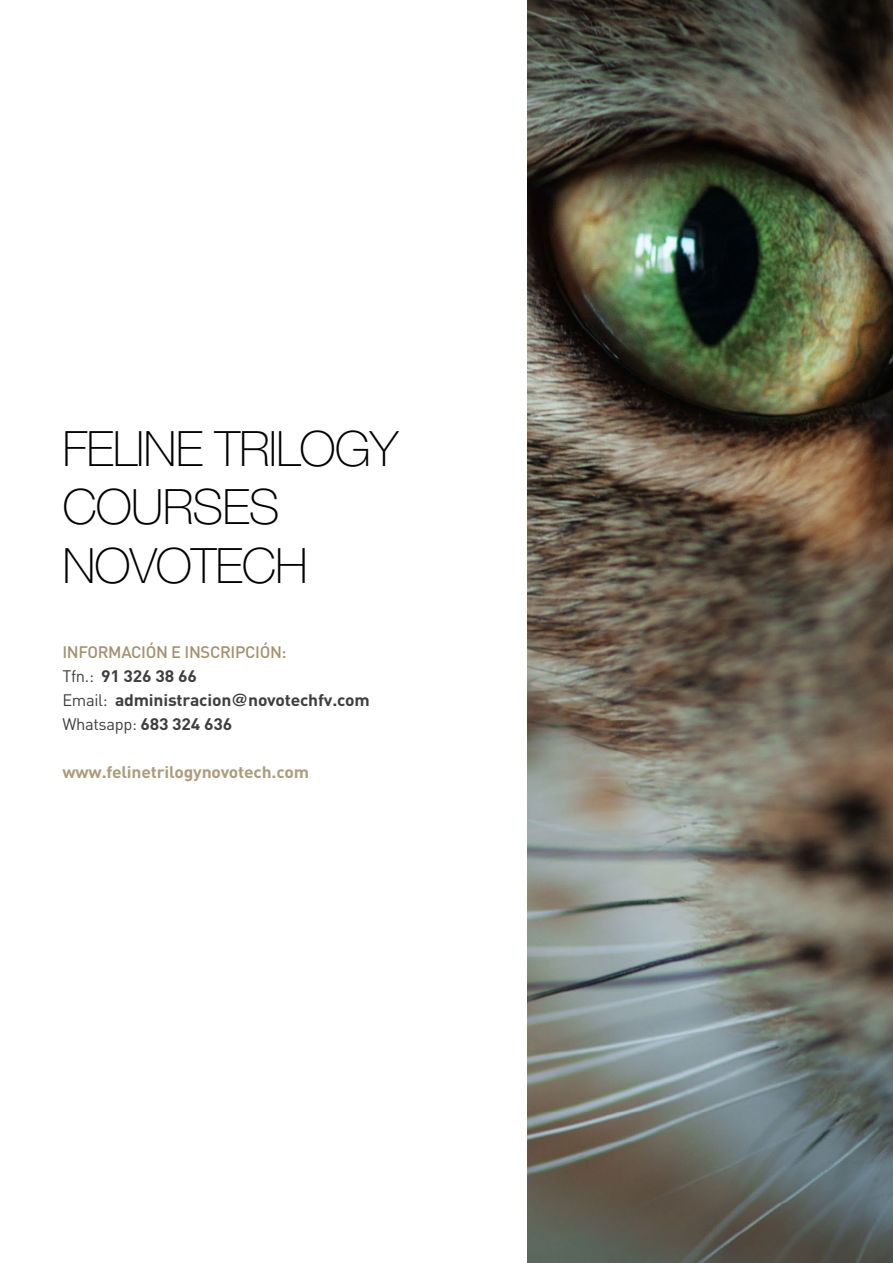
<style>
.page{position:relative;width:893px;height:1263px;background:#fff}
.page>*{position:absolute;margin:0;border:0;box-sizing:border-box;transform-origin:0 0}
.t1{font:100 48.75px/58.7px "Helvetica Neue LT Std";letter-spacing:-.02em;color:#000}
.t2{font:700 16.5px/24px "DIN Pro";letter-spacing:-.01em;color:#3e3d40;scale:1.06 1}
.t3{font:700 16.5px "DIN Pro";letter-spacing:-.01em;color:#af9b7b;scale:1.06 1}
.s1{font-weight:500;color:#a6906d}
.s2{font-weight:400}
.s3{font-family:"Helvetica"}
</style>
<div class="page">
<img style="left:527px;top:0;width:366px;height:1263px">
<h1 class="t1" style="left:62px;top:419px;width:337px">FELINE TRILOGY<br>COURSES<br>NOVOTECH</h1>
<p class="t2" style="left:62px;top:640px;width:291px"><span class="s1">INFORMACIÓN E INSCRIPCIÓN:<br></span><span class="s2">Tfn.:</span> 91 326 38 66<br><span class="s2">Email:</span> administracion<span class="s3">@</span>novotechfv.com<br><span class="s2">Whatsapp:</span> 683 324 636</p>
<p class="t3" style="left:62px;top:761px;width:234px">www.felinetrilogynovotech.com</p>
</div>
